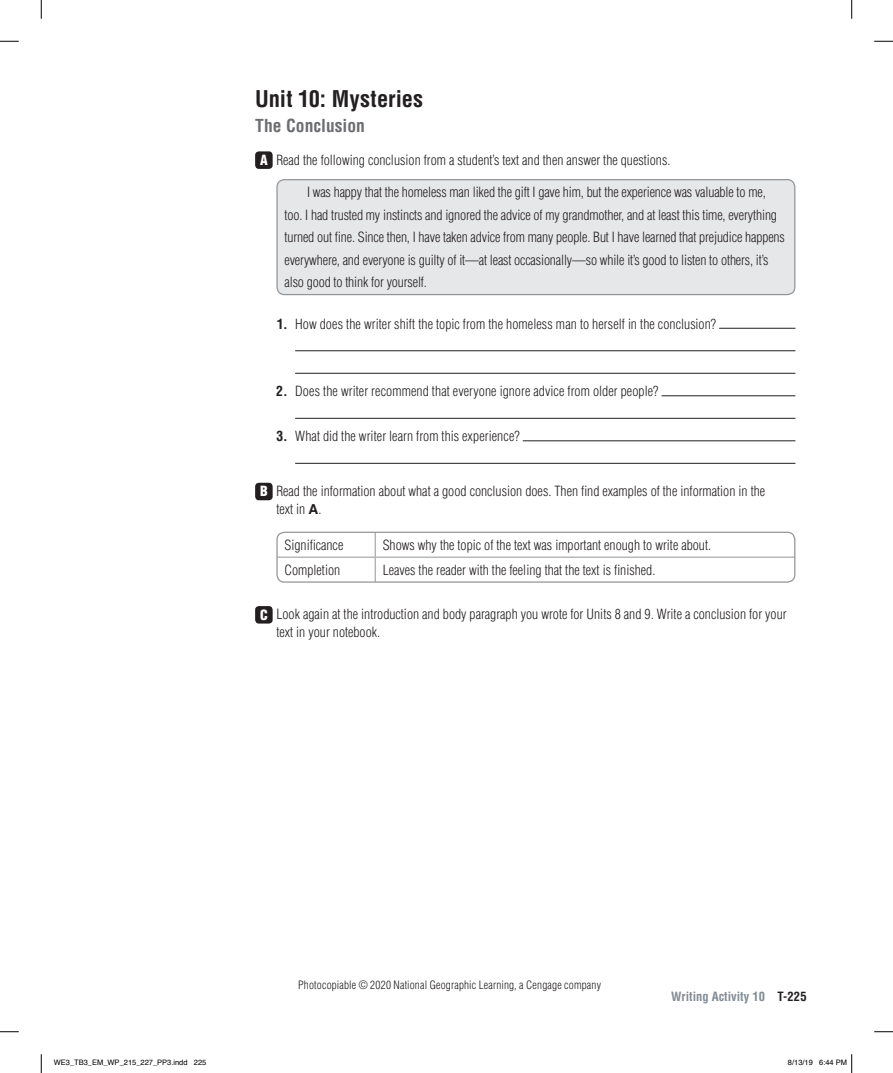
<style>
.page{position:relative;width:893px;height:1073px;background:#fff}
.page>*{position:absolute;margin:0;border:0;box-sizing:border-box;transform-origin:0 0}
.t1{font:700 condensed 22.5px "Helvetica LT Std";letter-spacing:.005em;color:#231f20}
.t2{font:700 condensed 17.5px "Helvetica LT Std";color:#6c6d70}
.t3{font:300 condensed 13.75px/22.5px "Helvetica LT Std";color:#231f20}
.t4{font:700 condensed 12.5px "Helvetica LT Std";color:#838c96}
.t5{font:300 condensed 11.25px "Helvetica LT Std";letter-spacing:.015em;color:#231f20}
.t6{font:7.5px "Helvetica";color:#000}
.s1{font-weight:900;color:#fff}
.s2{font-weight:700}
.s3{font-weight:700;font-stretch:normal}
.s4{color:#231f20}
</style>
<div class="page">
<div style="left:255px;top:151px;width:17px;height:18px;background:#231f20;border-radius:4px"></div>
<div style="left:278px;top:180px;width:516px;height:114px;background:#e6e7e9"></div>
<div style="left:276px;top:179px;width:519px;height:116px;border:1px solid #939598;border-radius:8px"></div>
<hr style="left:719px;top:328px;width:76px;height:1px;background:#231f20">
<hr style="left:295px;top:350px;width:500px;height:1px;background:#231f20">
<hr style="left:295px;top:373px;width:500px;height:1px;background:#231f20">
<hr style="left:661px;top:395px;width:134px;height:1px;background:#231f20">
<hr style="left:295px;top:418px;width:500px;height:1px;background:#231f20">
<hr style="left:522px;top:440px;width:273px;height:1px;background:#231f20">
<hr style="left:295px;top:463px;width:500px;height:1px;background:#231f20">
<div style="left:255px;top:483px;width:17px;height:17px;background:#231f20;border-radius:4px"></div>
<hr style="left:277px;top:557px;width:98px;height:1px;background:#939598">
<hr style="left:375px;top:557px;width:419px;height:1px;background:#939598">
<svg style="left:375px;top:533px;width:1px;height:47px"></svg>
<div style="left:276px;top:531px;width:519px;height:51px;border:1px solid #939598;border-radius:8px"></div>
<div style="left:255px;top:606px;width:17px;height:17px;background:#231f20;border-radius:4px"></div>
<svg style="left:0;top:40px;width:19px;height:2px"></svg>
<svg style="left:874px;top:40px;width:18px;height:2px"></svg>
<svg style="left:0;top:1031px;width:19px;height:1px"></svg>
<svg style="left:874px;top:1031px;width:18px;height:1px"></svg>
<svg style="left:40px;top:0;width:2px;height:19px"></svg>
<svg style="left:40px;top:1054px;width:2px;height:18px"></svg>
<svg style="left:851px;top:0;width:1px;height:19px"></svg>
<svg style="left:851px;top:1054px;width:1px;height:18px"></svg>
<p class="t1" style="left:255px;top:85px;width:170px">Unit 10: Mysteries</p>
<p class="t2" style="left:255px;top:115px;width:111px">The Conclusion</p>
<p class="t3" style="left:260px;top:148px;width:412px"><span class="s1">A</span> Read the following conclusion from a student’s text and then answer the questions.</p>
<p class="t3" style="left:284px;top:181px;width:502px;text-indent:22px">I was happy that the homeless man liked the gift I gave him, but the experience was valuable to me, too. I had trusted my instincts and ignored the advice of my grandmother, and at least this time, everything turned out fine. Since then, I have taken advice from many people. But I have learned that prejudice happens everywhere, and everyone is guilty of it—at least occasionally—so while it’s good to listen to others, it’s also good to think for yourself.</p>
<p class="t3" style="left:277px;top:312px;width:441px"><span class="s2">1.</span> How does the writer shift the topic from the homeless man to herself in the conclusion?</p>
<p class="t3" style="left:276px;top:380px;width:383px"><span class="s2">2.</span> Does the writer recommend that everyone ignore advice from older people?</p>
<p class="t3" style="left:276px;top:425px;width:245px"><span class="s2">3.</span> What did the writer learn from this experience?</p>
<p class="t3" style="left:276px;top:482px;width:490px;line-height:17.5px;text-indent:-16px"><span class="s1">B</span> Read the information about what a good conclusion does. Then find examples of the information in the text in <span class="s3">A</span>.</p>
<p class="t3" style="left:284px;top:533px;width:60px">Significance</p>
<p class="t3" style="left:382px;top:533px;width:330px">Shows why the topic of the text was important enough to write about.</p>
<p class="t3" style="left:284px;top:558px;width:57px">Completion</p>
<p class="t3" style="left:382px;top:558px;width:274px">Leaves the reader with the feeling that the text is finished.</p>
<p class="t3" style="left:276px;top:605px;width:511px;line-height:17.5px;text-indent:-16px"><span class="s1">C</span> Look again at the introduction and body paragraph you wrote for Units 8 and 9. Write a conclusion for your text in your notebook.</p>
<p class="t5" style="left:298px;top:977px;width:304px">Photocopiable © 2020 National Geographic Learning, a Cengage company</p>
<p class="t4" style="left:671px;top:988px;width:137px">Writing Activity 10 <span class="s4">T-225</span></p>
<p class="t6" style="left:54px;top:1057px;width:154px">WE3_TB3_EM_WP_215_227_PP3.indd 225</p>
<p class="t6" style="left:788px;top:1057px;width:61px">8/13/19 6:44 PM</p>
</div>
